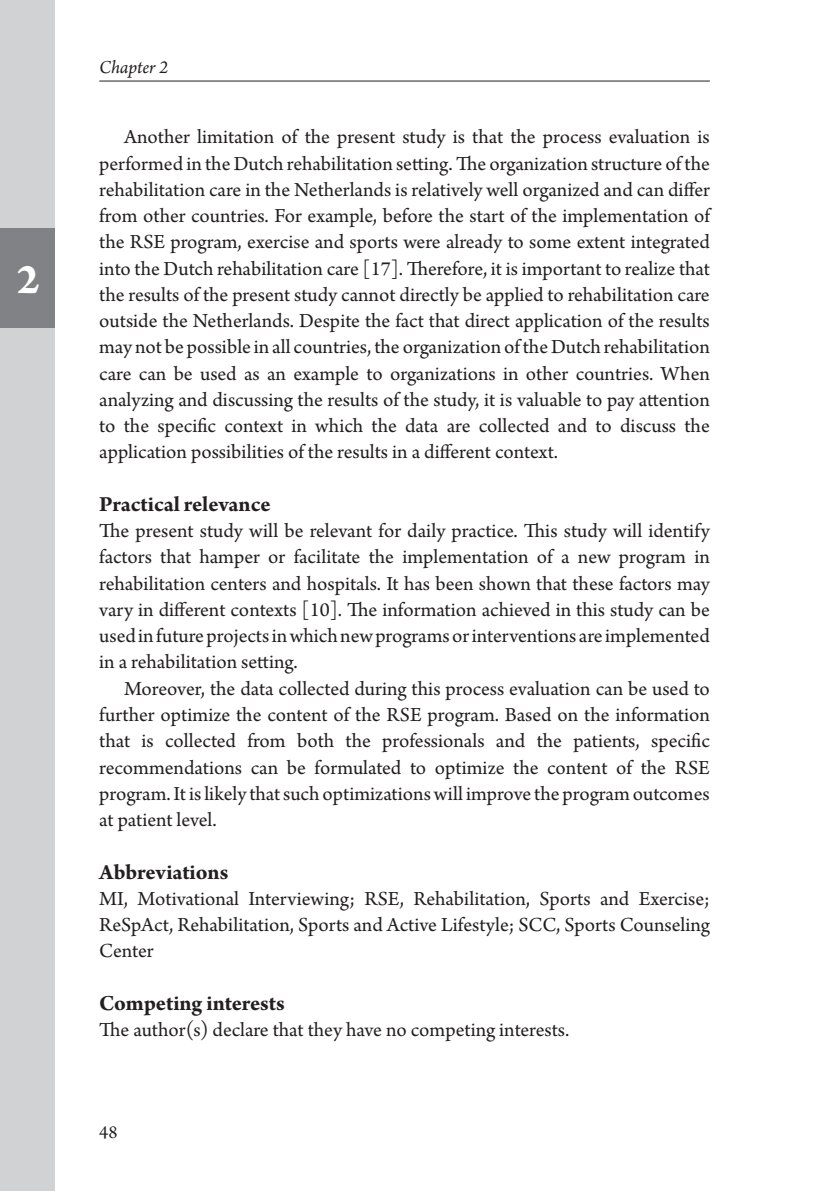
<style>
.page{position:relative;width:834px;height:1191px;background:#fff}
.page>*{position:absolute;margin:0;border:0;box-sizing:border-box;transform-origin:0 0}
.t1{font:700 45.5px "Arno Pro";color:#fff}
.t2{font:700 22.75px "Arno Pro";letter-spacing:-.005em;color:#231f20}
.Normal__Web{font:21px/26.2px "Arno Pro";color:#231f20;text-align:justify}
.t3{font:italic 19.25px "Arno Pro";letter-spacing:-.005em;color:#231f20}
.t4{font:19.25px "Arno Pro";color:#231f20}
</style>
<div class="page">
<hr style="left:99px;top:81px;width:610px;height:1px;background:#231f20">
<div style="left:0;top:0;width:55px;height:1191px;background:#d1d2d4"></div>
<div style="left:0;top:228px;width:55px;height:99px;background:#808285"></div>
<h1 class="t1" style="left:17px;top:253px;width:25px">2</h1>
<p class="t3" style="left:99px;top:56px;width:71px">Chapter 2</p>
<p class="Normal__Web" style="left:99px;top:125px;width:612px;text-indent:25px">Another limitation of the present study is that the process evaluation is performed in the Dutch rehabilitation setting. The organization structure of the rehabilitation care in the Netherlands is relatively well organized and can differ from other countries. For example, before the start of the implementation of the RSE program, exercise and sports were already to some extent integrated into the Dutch rehabilitation care [17]. Therefore, it is important to realize that the results of the present study cannot directly be applied to rehabilitation care outside the Netherlands. Despite the fact that direct application of the results may not be possible in all countries, the organization of the Dutch rehabilitation care can be used as an example to organizations in other countries. When analyzing and discussing the results of the study, it is valuable to pay attention to the specific context in which the data are collected and to discuss the application possibilities of the results in a different context.</p>
<p class="t2" style="left:99px;top:491px;width:173px">Practical relevance</p>
<p class="Normal__Web" style="left:99px;top:519px;width:612px">The present study will be relevant for daily practice. This study will identify factors that hamper or facilitate the implementation of a new program in rehabilitation centers and hospitals. It has been shown that these factors may vary in different contexts [10]. The information achieved in this study can be used in future projects in which new programs or interventions are implemented in a rehabilitation setting.</p>
<p class="Normal__Web" style="left:99px;top:676px;width:612px;text-indent:25px">Moreover, the data collected during this process evaluation can be used to further optimize the content of the RSE program. Based on the information that is collected from both the professionals and the patients, specific recommendations can be formulated to optimize the content of the RSE program. It is likely that such optimizations will improve the program outcomes at patient level.</p>
<p class="t2" style="left:99px;top:858px;width:131px">Abbreviations</p>
<p class="Normal__Web" style="left:99px;top:886px;width:612px">MI, Motivational Interviewing; RSE, Rehabilitation, Sports and Exercise; ReSpAct, Rehabilitation, Sports and Active Lifestyle; SCC, Sports Counseling Center</p>
<p class="t2" style="left:99px;top:989px;width:187px">Competing interests</p>
<p class="Normal__Web" style="left:99px;top:1017px;width:471px">The author(s) declare that they have no competing interests.</p>
<p class="t4" style="left:99px;top:1121px;width:20px">48</p>
</div>
